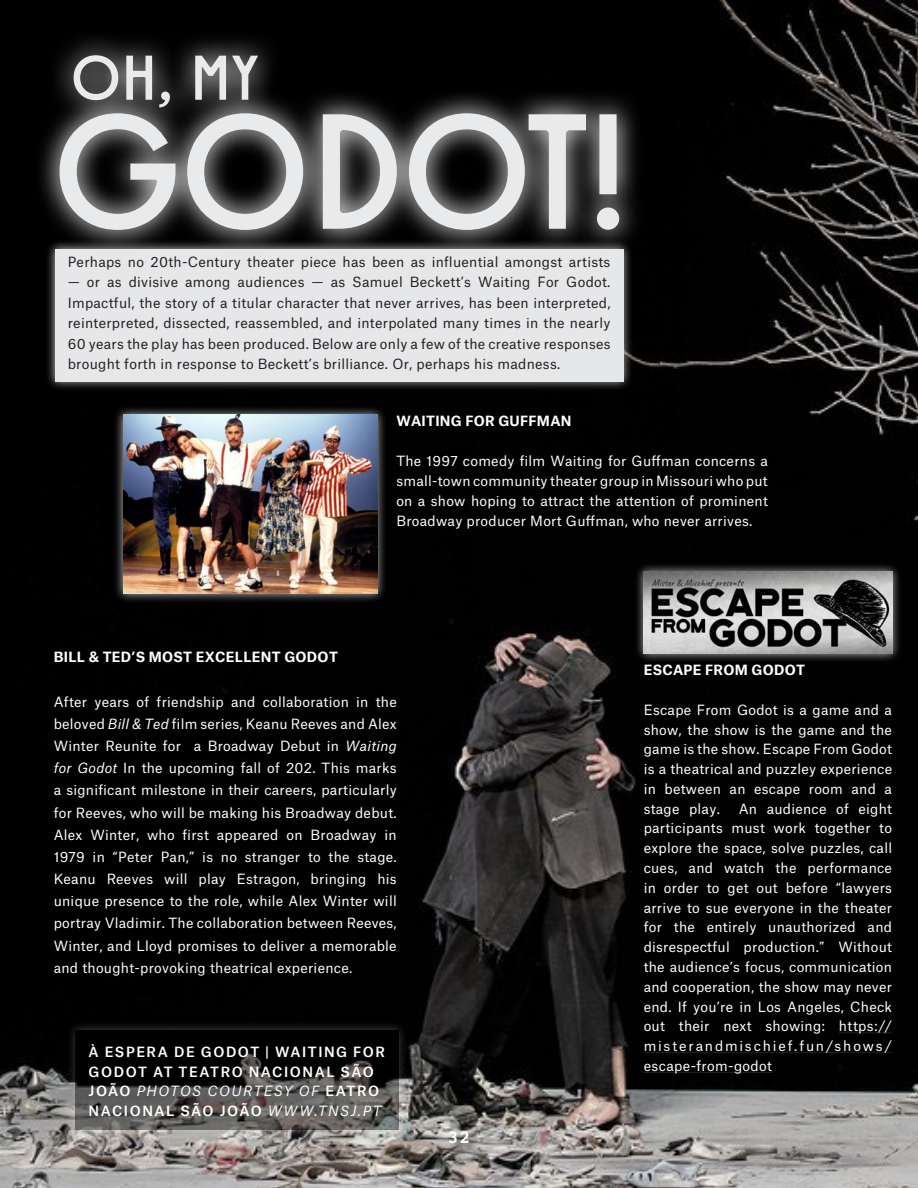
<style>
.page{position:relative;width:918px;height:1188px;background:#fff}
.page>*{position:absolute;margin:0;border:0;box-sizing:border-box;transform-origin:0 0}
.t1{font:163.5px "Play";color:#e9eaeb}
.t2{font:63px "Play";color:#e9eaeb}
.Styles_for_Word_RTF_Imported_Lists_Norma{font:700 18px "Courier";color:#fff}
.No_Spacing{font:13.5px/19.8px "Atlas Grotesk";letter-spacing:.02em;color:#fff;text-align:justify}
.No_Spacing-2{font:13.5px/20.5px "Atlas Grotesk";letter-spacing:.02em;color:#231f20;text-align:justify}
.Body_Copy_Atlas_8_11{font:500 13.5px/19.5px "Atlas Grotesk";letter-spacing:.11em;color:#fff}
.No_Spacing-3{font:700 13.5px "Atlas Grotesk";letter-spacing:.02em;color:#fff}
.s1{font-style:italic}
.s2{font-weight:400;font-style:italic}
</style>
<div class="page">
<img style="left:0;top:0;width:918px;height:1188px">
<svg style="left:35px;top:31px;width:608px;height:224px;background:#363636"></svg>
<hr style="left:839px;top:1033px;width:53px;height:1px;background:#231f20">
<hr style="left:644px;top:1052px;width:248px;height:1px;background:#231f20">
<hr style="left:644px;top:1072px;width:128px;height:1px;background:#231f20">
<div style="left:113px;top:405px;width:274px;height:198px;background:#fff;opacity:.75"></div>
<img style="left:123px;top:415px;width:254px;height:179px">
<div style="left:634px;top:562px;width:268px;height:101px;background:#fff;opacity:.75"></div>
<img style="left:644px;top:572px;width:248px;height:82px">
<div style="left:45px;top:239px;width:588px;height:152px;background:#fff;opacity:.75"></div>
<div style="left:55px;top:249px;width:568px;height:133px;background:#e6e7e9"></div>
<div style="left:66px;top:1020px;width:343px;height:119px;background:#fff;opacity:.75"></div>
<svg style="left:76px;top:1030px;width:323px;height:100px;background:#2f2d2c"></svg>
<svg style="left:447px;top:1129px;width:33px;height:27px"></svg>
<p class="t2" style="left:71px;top:34px;width:189px">OH, MY</p>
<p class="t1" style="left:54px;top:57px;width:577px">GODOT!</p>
<p class="No_Spacing-2" style="left:68px;top:250px;width:544px">Perhaps no 20th-Century theater piece has been as influential amongst artists</p>
<p class="No_Spacing-2" style="left:68px;top:271px;width:544px">— or as divisive among audiences — as Samuel Beckett’s Waiting For Godot.<br>Impactful, the story of a titular character that never arrives, has been interpreted, reinterpreted, dissected, reassembled, and interpolated many times in the nearly 60 years the play has been produced. Below are only a few of the creative responses brought forth in response to Beckett’s brilliance. Or, perhaps his madness.</p>
<p class="No_Spacing-3" style="left:396px;top:410px;width:177px">WAITING FOR GUFFMAN</p>
<p class="No_Spacing" style="left:396px;top:449px;width:373px">The 1997 comedy film Waiting for Guffman concerns a small-town community theater group in Missouri who put on a show hoping to attract the attention of prominent Broadway producer Mort Guffman, who never arrives.</p>
<p class="No_Spacing-3" style="left:54px;top:646px;width:286px">BILL &amp; TED’S MOST EXCELLENT GODOT</p>
<p class="No_Spacing" style="left:54px;top:689px;width:345px;line-height:22.2px">After years of friendship and collaboration in the beloved <span class="s1">Bill &amp; Ted</span> film series, Keanu Reeves and Alex Winter Reunite for a Broadway Debut in <span class="s1">Waiting for Godot</span> In the upcoming fall of 202. This marks a significant milestone in their careers, particularly for Reeves, who will be making his Broadway debut.<br>Alex Winter, who first appeared on Broadway in 1979 in “Peter Pan,” is no stranger to the stage.<br>Keanu Reeves will play Estragon, bringing his unique presence to the role, while Alex Winter will portray Vladimir. The collaboration between Reeves, Winter, and Lloyd promises to deliver a memorable and thought-provoking theatrical experience.</p>
<p class="Body_Copy_Atlas_8_11" style="left:89px;top:1041px;width:298px">À ESPERA DE GODOT | WAITING FOR<br>GODOT AT TEATRO NACIONAL SÃO<br>JOÃO <span class="s2">PHOTOS COURTESY OF</span> EATRO<br>NACIONAL SÃO JOÃO <span class="s2">WWW.TNSJ.PT</span></p>
<p class="Styles_for_Word_RTF_Imported_Lists_Norma" style="left:448px;top:1123px;width:24px">32</p>
<p class="No_Spacing-3" style="left:644px;top:659px;width:163px">ESCAPE FROM GODOT</p>
<p class="No_Spacing" style="left:644px;top:698px;width:250px">Escape From Godot is a game and a show, the show is the game and the game is the show. Escape From Godot is a theatrical and puzzley experience in between an escape room and a stage play.</p>
<p class="No_Spacing" style="left:644px;top:797px;width:250px;text-indent:95px">An audience of eight participants must work together to explore the space, solve puzzles, call cues, and watch the performance in order to get out before “lawyers arrive to sue everyone in the theater for the entirely unauthorized and disrespectful production.” Without the audience’s focus, communication and cooperation, the show may never end. If you’re in Los Angeles, Check out their next showing: https:// misterandmischief.fun/shows/ escape-from-godot</p>
</div>
